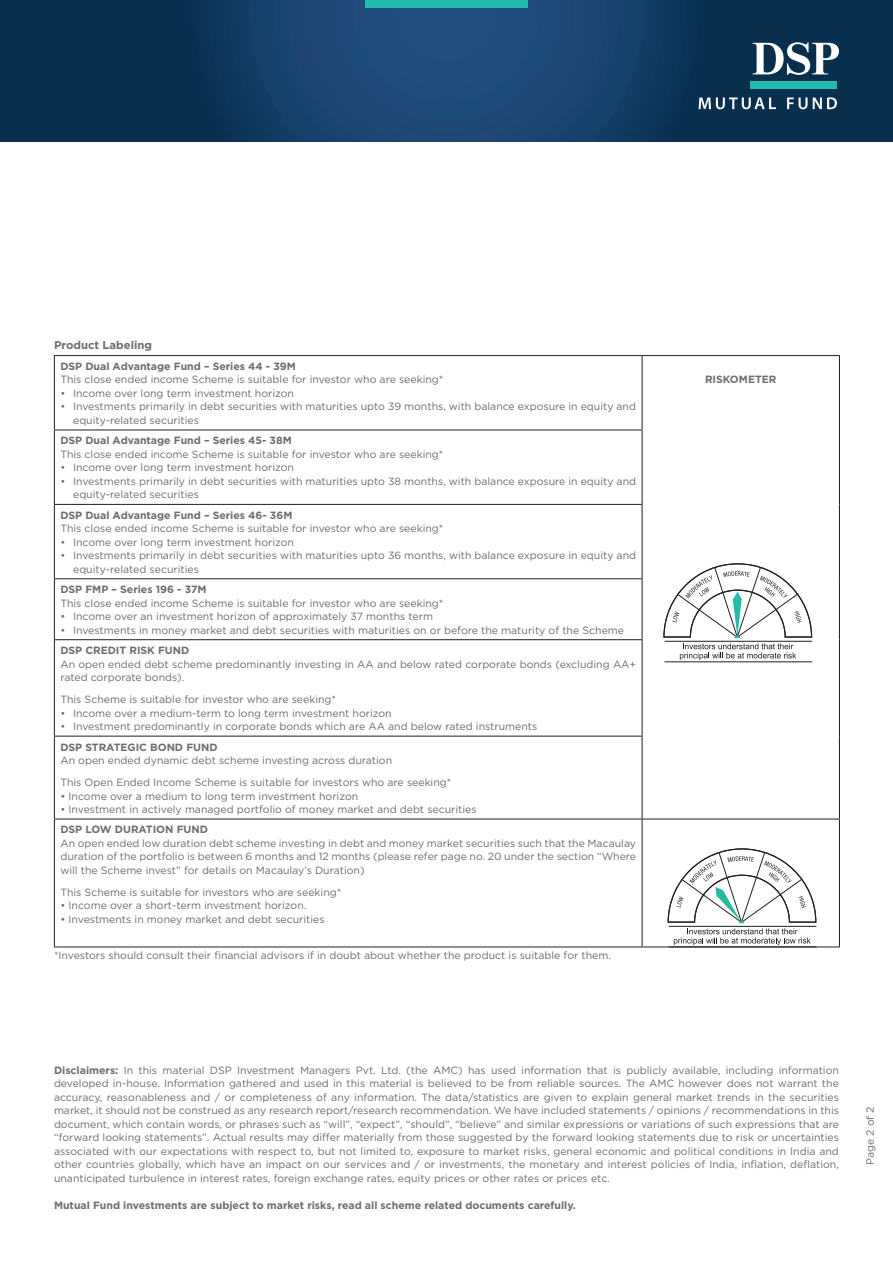
<style>
.page{position:relative;width:893px;height:1263px;background:#fff}
.page>*{position:absolute;margin:0;border:0;box-sizing:border-box;transform-origin:0 0}
.t1{font:700 11.25px "Gotham";color:#6c6d70}
.t2{font:10.5px/13.5px "Gotham";color:#6c6d70}
.t3{font:700 10.5px "Gotham";color:#6c6d70}
.s1{font-weight:700}
</style>
<div class="page">
<div style="left:0;top:0;width:893px;height:141px;background:#092f4f"></div>
<svg style="left:259px;top:0;width:375px;height:141px;background:#133e66"></svg>
<svg style="left:266px;top:0;width:361px;height:141px;background:#133f68"></svg>
<svg style="left:273px;top:0;width:347px;height:141px;background:#154069"></svg>
<div style="left:280px;top:0;width:333px;height:141px;background:#16426d"></div>
<svg style="left:287px;top:0;width:319px;height:141px;background:#1e4876"></svg>
<div style="left:436px;top:0;width:21px;height:20px;background:#224d7e;border-radius:50%"></div>
<div style="left:365px;top:0;width:163px;height:8px;background:#22bcac"></div>
<svg style="left:699px;top:98px;width:77px;height:11px"></svg>
<svg style="left:787px;top:97px;width:50px;height:12px"></svg>
<div style="left:750px;top:82px;width:87px;height:7px;background:#22bcac"></div>
<svg style="left:753px;top:42px;width:86px;height:33px"></svg>
<hr style="left:54px;top:355px;width:588px;height:1px;background:#231f20">
<hr style="left:54px;top:356px;width:1px;height:74px;background:#231f20">
<hr style="left:642px;top:355px;width:198px;height:1px;background:#231f20">
<hr style="left:642px;top:356px;width:1px;height:74px;background:#231f20">
<hr style="left:839px;top:356px;width:1px;height:74px;background:#231f20">
<hr style="left:54px;top:430px;width:588px;height:1px;background:#231f20">
<hr style="left:54px;top:430px;width:1px;height:74px;background:#231f20">
<hr style="left:642px;top:430px;width:1px;height:74px;background:#231f20">
<hr style="left:839px;top:430px;width:1px;height:74px;background:#231f20">
<hr style="left:54px;top:504px;width:588px;height:1px;background:#231f20">
<hr style="left:54px;top:505px;width:1px;height:73px;background:#231f20">
<hr style="left:642px;top:505px;width:1px;height:73px;background:#231f20">
<hr style="left:839px;top:504px;width:1px;height:75px;background:#231f20">
<hr style="left:54px;top:578px;width:588px;height:1px;background:#231f20">
<hr style="left:54px;top:579px;width:1px;height:60px;background:#231f20">
<hr style="left:642px;top:579px;width:1px;height:60px;background:#231f20">
<hr style="left:839px;top:579px;width:1px;height:61px;background:#231f20">
<hr style="left:54px;top:639px;width:588px;height:1px;background:#231f20">
<hr style="left:54px;top:640px;width:1px;height:96px;background:#231f20">
<hr style="left:642px;top:640px;width:1px;height:96px;background:#231f20">
<hr style="left:839px;top:640px;width:1px;height:96px;background:#231f20">
<hr style="left:54px;top:736px;width:588px;height:1px;background:#231f20">
<hr style="left:54px;top:736px;width:1px;height:83px;background:#231f20">
<hr style="left:642px;top:736px;width:1px;height:83px;background:#231f20">
<hr style="left:839px;top:736px;width:1px;height:83px;background:#231f20">
<hr style="left:54px;top:819px;width:588px;height:1px;background:#231f20">
<hr style="left:54px;top:819px;width:1px;height:127px;background:#231f20">
<hr style="left:642px;top:819px;width:198px;height:1px;background:#231f20">
<hr style="left:642px;top:819px;width:1px;height:127px;background:#231f20">
<hr style="left:839px;top:819px;width:1px;height:127px;background:#231f20">
<hr style="left:54px;top:946px;width:588px;height:1px;background:#231f20">
<hr style="left:642px;top:946px;width:198px;height:1px;background:#231f20">
<hr style="left:664px;top:661px;width:148px;height:1px;background:#231f20">
<svg style="left:663px;top:563px;width:150px;height:97px"></svg>
<svg style="left:667px;top:848px;width:150px;height:97px"></svg>
<p class="t1" style="left:54px;top:338px;width:100px">Product Labeling</p>
<p class="t3" style="left:60px;top:359px;width:237px">DSP Dual Advantage Fund – Series 44 - 39M</p>
<p class="t2" style="left:60px;top:373px;width:385px">This close ended income Scheme is suitable for investor who are seeking*</p>
<p class="t2" style="left:60px;top:386px;width:235px">• Income over long term investment horizon</p>
<p class="t2" style="left:73px;top:400px;width:564px;text-indent:-13px">• Investments primarily in debt securities with maturities upto 39 months, with balance exposure in equity and equity-related securities</p>
<p class="t3" style="left:60px;top:434px;width:233px">DSP Dual Advantage Fund – Series 45- 38M</p>
<p class="t2" style="left:60px;top:447px;width:385px">This close ended income Scheme is suitable for investor who are seeking*</p>
<p class="t2" style="left:60px;top:461px;width:235px">• Income over long term investment horizon</p>
<p class="t2" style="left:73px;top:474px;width:564px;text-indent:-13px">• Investments primarily in debt securities with maturities upto 38 months, with balance exposure in equity and equity-related securities</p>
<p class="t3" style="left:60px;top:508px;width:234px">DSP Dual Advantage Fund – Series 46- 36M</p>
<p class="t2" style="left:60px;top:522px;width:385px">This close ended income Scheme is suitable for investor who are seeking*</p>
<p class="t2" style="left:60px;top:535px;width:235px">• Income over long term investment horizon</p>
<p class="t2" style="left:73px;top:549px;width:564px;text-indent:-13px">• Investments primarily in debt securities with maturities upto 36 months, with balance exposure in equity and equity-related securities</p>
<p class="t3" style="left:60px;top:582px;width:148px">DSP FMP – Series 196 - 37M</p>
<p class="t2" style="left:60px;top:596px;width:385px">This close ended income Scheme is suitable for investor who are seeking*</p>
<p class="t2" style="left:60px;top:609px;width:374px">• Income over an investment horizon of approximately 37 months term</p>
<p class="t2" style="left:60px;top:623px;width:565px">• Investments in money market and debt securities with maturities on or before the maturity of the Scheme</p>
<p class="t3" style="left:60px;top:643px;width:131px">DSP CREDIT RISK FUND</p>
<p class="t2" style="left:60px;top:657px;width:577px">An open ended debt scheme predominantly investing in AA and below rated corporate bonds (excluding AA+ rated corporate bonds).</p>
<p class="t2" style="left:60px;top:692px;width:277px">This Scheme is suitable for investor who are seeking*</p>
<p class="t2" style="left:60px;top:706px;width:333px">• Income over a medium-term to long term investment horizon</p>
<p class="t2" style="left:60px;top:719px;width:478px">• Investment predominantly in corporate bonds which are AA and below rated instruments</p>
<p class="t3" style="left:60px;top:740px;width:159px">DSP STRATEGIC BOND FUND</p>
<p class="t2" style="left:60px;top:753px;width:333px">An open ended dynamic debt scheme investing across duration</p>
<p class="t2" style="left:60px;top:775px;width:392px">This Open Ended Income Scheme is suitable for investors who are seeking*</p>
<p class="t2" style="left:60px;top:789px;width:299px">• Income over a medium to long term investment horizon</p>
<p class="t2" style="left:60px;top:802px;width:418px">• Investment in actively managed portfolio of money market and debt securities</p>
<p class="t3" style="left:60px;top:823px;width:149px">DSP LOW DURATION FUND</p>
<p class="t2" style="left:60px;top:836px;width:577px;text-align:justify">An open ended low duration debt scheme investing in debt and money market securities such that the Macaulay duration of the portfolio is between 6 months and 12 months (please refer page no. 20 under the section “Where will the Scheme invest” for details on Macaulay’s Duration)</p>
<p class="t2" style="left:60px;top:885px;width:282px">This Scheme is suitable for investors who are seeking*</p>
<p class="t2" style="left:60px;top:899px;width:248px">• Income over a short-term investment horizon.</p>
<p class="t2" style="left:60px;top:912px;width:266px">• Investments in money market and debt securities</p>
<p class="t2" style="left:54px;top:948px;width:558px">*Investors should consult their financial advisors if in doubt about whether the product is suitable for them.</p>
<p class="t3" style="left:705px;top:373px;width:73px">RISKOMETER</p>
<p class="t2" style="left:54px;top:1063px;width:786px;text-align:justify"><span class="s1">Disclaimers:</span> In this material DSP Investment Managers Pvt. Ltd. (the AMC) has used information that is publicly available, including information developed in-house. Information gathered and used in this material is believed to be from reliable sources. The AMC however does not warrant the accuracy, reasonableness and / or completeness of any information. The data/statistics are given to explain general market trends in the securities market, it should not be construed as any research report/research recommendation. We have included statements / opinions / recommendations in this document, which contain words, or phrases such as “will”, “expect”, “should”, “believe” and similar expressions or variations of such expressions that are “forward looking statements”. Actual results may differ materially from those suggested by the forward looking statements due to risk or uncertainties associated with our expectations with respect to, but not limited to, exposure to market risks, general economic and political conditions in India and other countries globally, which have an impact on our services and / or investments, the monetary and interest policies of India, inflation, deflation, unanticipated turbulence in interest rates, foreign exchange rates, equity prices or other rates or prices etc.</p>
<p class="t3" style="left:54px;top:1198px;width:523px">Mutual Fund investments are subject to market risks, read all scheme related documents carefully.</p>
<p class="t2" style="left:863px;top:1165px;width:60px;rotate:-90deg">Page 2 of 2</p>
</div>
